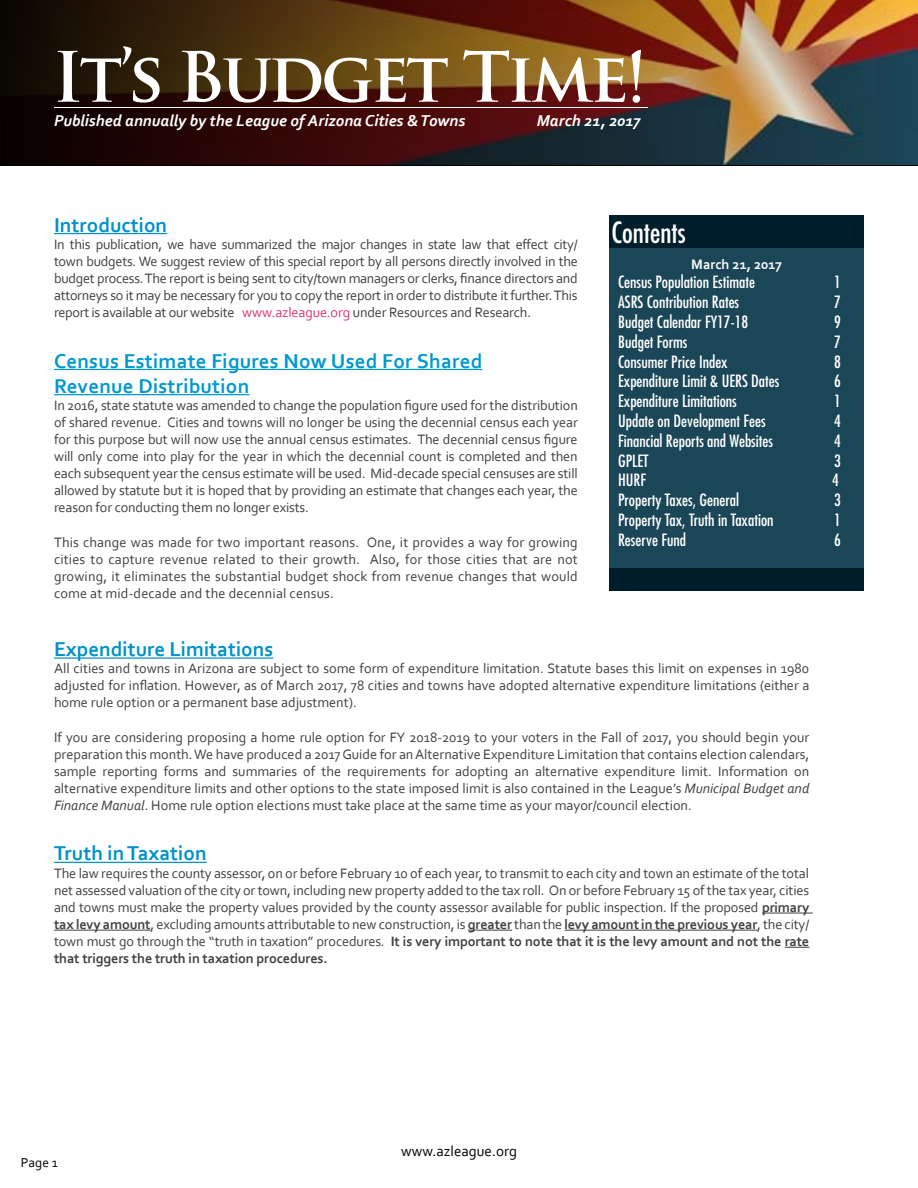
<style>
.page{position:relative;width:918px;height:1188px;background:#fff}
.page>*{position:absolute;margin:0;border:0;box-sizing:border-box;transform-origin:0 0}
.t1{font:700 67.5px "Trajan Pro";letter-spacing:-.05em;color:#fff}
.t2{font:condensed 28.5px "Futura Std";color:#fff}
.t3{font:700 21px/25.2px "Corbel";letter-spacing:.01em;color:#0099cd}
.t4{font:700 21px "Corbel";color:#0092c8}
.t5{font:condensed 16.5px "Futura Std";color:#fff}
.t6{font:italic 700 16.5px "Corbel";color:#fff}
.t7{font:15px "Corbel";color:#000}
.t8{font:14.25px/17.1px "Corbel";letter-spacing:-.01em;color:#414042;text-align:justify}
.t9{font:700 14.25px "Corbel";color:#fff}
.t10{font:13.5px "Corbel";color:#000}
.s1{color:#da3777}
.s2{font-style:italic}
.s3{font-weight:700}
</style>
<div class="page">
<img style="left:0;top:0;width:905px;height:165px">
<hr style="left:54px;top:107px;width:594px;height:1px;background:#fff">
<hr style="left:0;top:165px;width:918px;height:1px;background:#000">
<hr style="left:54px;top:233px;width:113px;height:1px;background:#0092c8">
<hr style="left:54px;top:369px;width:428px;height:1px;background:#0099cd">
<hr style="left:54px;top:394px;width:195px;height:1px;background:#0099cd">
<div style="left:609px;top:247px;width:254px;height:332px;background:#1b4657"></div>
<div style="left:609px;top:215px;width:254px;height:33px;background:#001e2b"></div>
<div style="left:609px;top:568px;width:254px;height:23px;background:#001e2a"></div>
<hr style="left:54px;top:657px;width:219px;height:2px;background:#0092c8">
<hr style="left:54px;top:862px;width:153px;height:1px;background:#0092c8">
<hr style="left:762px;top:913px;width:51px;height:1px;background:#414042">
<hr style="left:54px;top:930px;width:97px;height:1px;background:#414042">
<hr style="left:468px;top:930px;width:44px;height:1px;background:#414042">
<hr style="left:565px;top:930px;width:192px;height:1px;background:#414042">
<svg style="left:785px;top:947px;width:24px;height:1px"></svg>
<h1 class="t1" style="left:52px;top:35px;width:596px">It’s Budget Time!</h1>
<p class="t6" style="left:54px;top:110px;width:413px">Published annually by the League of Arizona Cities &amp; Towns</p>
<p class="t6" style="left:537px;top:110px;width:105px">March 21, 2017</p>
<h3 class="t4" style="left:54px;top:212px;width:115px">Introduction</h3>
<p class="t8" style="left:54px;top:235px;width:525px">In this publication, we have summarized the major changes in state law that effect city/ town budgets. We suggest review of this special report by all persons directly involved in the budget process. The report is being sent to city/town managers or clerks, finance directors and attorneys so it may be necessary for you to copy the report in order to distribute it further. This report is available at our website <span class="s1">www.azleague.org</span> under Resources and Research.</p>
<h3 class="t3" style="left:54px;top:347px;width:430px">Census Estimate Figures Now Used For Shared<br>Revenue Distribution</h3>
<p class="t8" style="left:54px;top:396px;width:525px">In 2016, state statute was amended to change the population figure used for the distribution of shared revenue. Cities and towns will no longer be using the decennial census each year for this purpose but will now use the annual census estimates. The decennial census figure will only come into play for the year in which the decennial count is completed and then each subsequent year the census estimate will be used. Mid-decade special censuses are still allowed by statute but it is hoped that by providing an estimate that changes each year, the reason for conducting them no longer exists.</p>
<p class="t8" style="left:54px;top:533px;width:525px">This change was made for two important reasons. One, it provides a way for growing cities to capture revenue related to their growth. Also, for those cities that are not growing, it eliminates the substantial budget shock from revenue changes that would come at mid-decade and the decennial census.</p>
<h2 class="t2" style="left:612px;top:215px;width:76px">Contents</h2>
<p class="t9" style="left:691px;top:255px;width:92px">March 21, 2017</p>
<p class="t5" style="left:618px;top:272px;width:138px">Census Population Estimate</p>
<p class="t5" style="left:834px;top:272px;width:8px">1</p>
<p class="t5" style="left:618px;top:292px;width:123px">ASRS Contribution Rates</p>
<p class="t5" style="left:834px;top:292px;width:8px">7</p>
<p class="t5" style="left:618px;top:312px;width:132px">Budget Calendar FY17-18</p>
<p class="t5" style="left:834px;top:312px;width:8px">9</p>
<p class="t5" style="left:618px;top:332px;width:71px">Budget Forms</p>
<p class="t5" style="left:834px;top:332px;width:8px">7</p>
<p class="t5" style="left:618px;top:352px;width:111px">Consumer Price Index</p>
<p class="t5" style="left:834px;top:352px;width:8px">8</p>
<p class="t5" style="left:618px;top:371px;width:163px">Expenditure Limit &amp; UERS Dates</p>
<p class="t5" style="left:834px;top:371px;width:8px">6</p>
<p class="t5" style="left:618px;top:391px;width:120px">Expenditure Limitations</p>
<p class="t5" style="left:834px;top:391px;width:8px">1</p>
<p class="t5" style="left:618px;top:411px;width:149px">Update on Development Fees</p>
<p class="t5" style="left:834px;top:411px;width:8px">4</p>
<p class="t5" style="left:618px;top:431px;width:156px">Financial Reports and Websites</p>
<p class="t5" style="left:834px;top:431px;width:8px">4</p>
<p class="t5" style="left:618px;top:451px;width:32px">GPLET</p>
<p class="t5" style="left:834px;top:451px;width:8px">3</p>
<p class="t5" style="left:618px;top:470px;width:30px">HURF</p>
<p class="t5" style="left:832px;top:470px;width:8px">4</p>
<p class="t5" style="left:618px;top:490px;width:123px">Property Taxes, General</p>
<p class="t5" style="left:834px;top:490px;width:8px">3</p>
<p class="t5" style="left:618px;top:510px;width:157px">Property Tax, Truth in Taxation</p>
<p class="t5" style="left:834px;top:510px;width:8px">1</p>
<p class="t5" style="left:618px;top:530px;width:70px">Reserve Fund</p>
<p class="t5" style="left:834px;top:530px;width:8px">6</p>
<h3 class="t4" style="left:54px;top:636px;width:221px">Expenditure Limitations</h3>
<p class="t8" style="left:54px;top:660px;width:757px">All cities and towns in Arizona are subject to some form of expenditure limitation. Statute bases this limit on expenses in 1980 adjusted for inflation. However, as of March 2017, 78 cities and towns have adopted alternative expenditure limitations (either a home rule option or a permanent base adjustment).</p>
<p class="t8" style="left:54px;top:728px;width:757px">If you are considering proposing a home rule option for FY 2018-2019 to your voters in the Fall of 2017, you should begin your preparation this month. We have produced a 2017 Guide for an Alternative Expenditure Limitation that contains election calendars, sample reporting forms and summaries of the requirements for adopting an alternative expenditure limit. Information on alternative expenditure limits and other options to the state imposed limit is also contained in the League’s <span class="s2">Municipal Budget and Finance Manual</span>. Home rule option elections must take place at the same time as your mayor/council election.</p>
<h3 class="t4" style="left:54px;top:840px;width:154px">Truth in Taxation</h3>
<p class="t8" style="left:54px;top:864px;width:757px">The law requires the county assessor, on or before February 10 of each year, to transmit to each city and town an estimate of the total net assessed valuation of the city or town, including new property added to the tax roll. On or before February 15 of the tax year, cities and towns must make the property values provided by the county assessor available for public inspection. If the proposed <span class="s3">primary tax levy amount</span>, excluding amounts attributable to new construction, is <span class="s3">greater</span> than the <span class="s3">levy amount in the previous year</span>, the city/ town must go through the “truth in taxation” procedures. <span class="s3">It is very important to note that it is the levy amount and not the rate that triggers the truth in taxation procedures.</span></p>
<p class="t10" style="left:21px;top:1155px;width:38px">Page 1</p>
<p class="t7" style="left:401px;top:1141px;width:118px">www.azleague.org</p>
</div>
